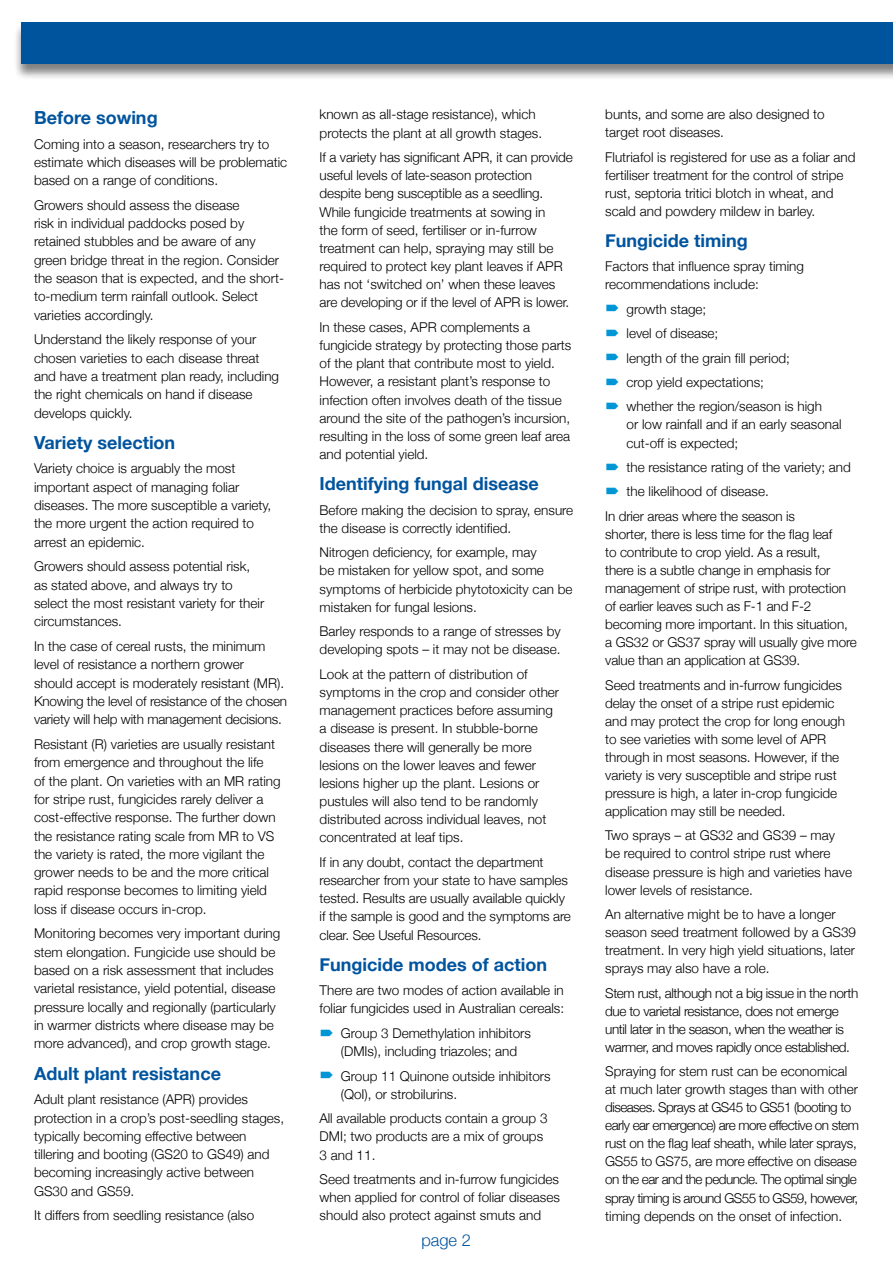
<style>
.page{position:relative;width:893px;height:1263px;background:#fff}
.page>*{position:absolute;margin:0;border:0;box-sizing:border-box;transform-origin:0 0}
.t1{font:700 18px "Helvetica Neue";color:#00549e}
.t2{font:300 16.5px "Helvetica Neue";color:#00549e}
.t3{font:300 13.5px/18.3px "Helvetica Neue";color:#000}
.t4{font:300 13.5px/18px "Helvetica Neue";letter-spacing:-.02em;color:#000}
.t5{font:300 13.5px/18px "Helvetica Neue";letter-spacing:-.03em;color:#000}
</style>
<div class="page">
<div style="left:13px;top:22px;width:880px;height:59px;background:#000;opacity:.5"></div>
<div style="left:21px;top:22px;width:872px;height:42px;background:#00549e"></div>
<h1 class="t1" style="left:34px;top:106px;width:125px">Before sowing</h1>
<p class="t3" style="left:34px;top:134px;width:255px">Coming into a season, researchers try to estimate which diseases will be problematic based on a range of conditions.</p>
<p class="t3" style="left:34px;top:196px;width:252px">Growers should assess the disease<br>risk in individual paddocks posed by retained stubbles and be aware of any green bridge threat in the region. Consider the season that is expected, and the short&shy;to-medium term rainfall outlook. Select varieties accordingly.</p>
<p class="t3" style="left:34px;top:330px;width:247px">Understand the likely response of your chosen varieties to each disease threat and have a treatment plan ready, including the right chemicals on hand if disease develops quickly.</p>
<h1 class="t1" style="left:34px;top:431px;width:143px">Variety selection</h1>
<p class="t3" style="left:34px;top:459px;width:239px">Variety choice is arguably the most important aspect of managing foliar diseases. The more susceptible a variety, the more urgent the action required to arrest an epidemic.</p>
<p class="t3" style="left:34px;top:557px;width:232px">Growers should assess potential risk, as stated above, and always try to select the most resistant variety for their circumstances.</p>
<p class="t3" style="left:34px;top:637px;width:255px">In the case of cereal rusts, the minimum level of resistance a northern grower<br>should accept is moderately resistant (MR).<br>Knowing the level of resistance of the chosen variety will help with management decisions.</p>
<p class="t3" style="left:34px;top:735px;width:248px">Resistant (R) varieties are usually resistant from emergence and throughout the life<br>of the plant. On varieties with an MR rating for stripe rust, fungicides rarely deliver a cost-effective response. The further down the resistance rating scale from MR to VS the variety is rated, the more vigilant the grower needs to be and the more critical rapid response becomes to limiting yield loss if disease occurs in-crop.</p>
<p class="t3" style="left:34px;top:924px;width:248px">Monitoring becomes very important during stem elongation. Fungicide use should be based on a risk assessment that includes varietal resistance, yield potential, disease pressure locally and regionally (particularly in warmer districts where disease may be more advanced), and crop growth stage.</p>
<h1 class="t1" style="left:34px;top:1062px;width:188px">Adult plant resistance</h1>
<p class="t3" style="left:34px;top:1090px;width:252px">Adult plant resistance (APR) provides protection in a crop’s post-seedling stages, typically becoming effective between tillering and booting (GS20 to GS49) and becoming increasingly active between GS30 and GS59.</p>
<p class="t3" style="left:34px;top:1206px;width:222px">It differs from seedling resistance (also</p>
<p class="t3" style="left:320px;top:105px;width:224px">known as all-stage resistance), which protects the plant at all growth stages.</p>
<p class="t3" style="left:320px;top:148px;width:255px">If a variety has significant APR, it can provide useful levels of late-season protection despite beng susceptible as a seedling.<br>While fungicide treatments at sowing in<br>the form of seed, fertiliser or in-furrow treatment can help, spraying may still be required to protect key plant leaves if APR has not ‘switched on’ when these leaves are developing or if the level of APR is lower.</p>
<p class="t3" style="left:320px;top:318px;width:253px">In these cases, APR complements a fungicide strategy by protecting those parts of the plant that contribute most to yield.<br>However, a resistant plant’s response to infection often involves death of the tissue around the site of the pathogen’s incursion, resulting in the loss of some green leaf area and potential yield.</p>
<h1 class="t1" style="left:320px;top:472px;width:221px">Identifying fungal disease</h1>
<p class="t3" style="left:320px;top:500px;width:255px">Before making the decision to spray, ensure the disease is correctly identified.</p>
<p class="t3" style="left:320px;top:543px;width:254px">Nitrogen deficiency, for example, may<br>be mistaken for yellow spot, and some symptoms of herbicide phytotoxicity can be mistaken for fungal lesions.</p>
<p class="t3" style="left:320px;top:622px;width:243px">Barley responds to a range of stresses by developing spots – it may not be disease.</p>
<p class="t3" style="left:320px;top:665px;width:241px">Look at the pattern of distribution of symptoms in the crop and consider other management practices before assuming a disease is present. In stubble-borne diseases there will generally be more lesions on the lower leaves and fewer lesions higher up the plant. Lesions or pustules will also tend to be randomly distributed across individual leaves, not concentrated at leaf tips.</p>
<p class="t3" style="left:320px;top:853px;width:253px">If in any doubt, contact the department researcher from your state to have samples tested. Results are usually available quickly if the sample is good and the symptoms are clear. See Useful Resources.</p>
<h1 class="t1" style="left:320px;top:953px;width:229px">Fungicide modes of action</h1>
<p class="t3" style="left:320px;top:981px;width:246px">There are two modes of action available in foliar fungicides used in Australian cereals:</p>
<p class="t3" style="left:341px;top:1024px;width:192px">Group 3 Demethylation inhibitors (DMIs), including triazoles; and</p>
<p class="t3" style="left:341px;top:1066px;width:211px">Group 11 Quinone outside inhibitors (QoI), or strobilurins.</p>
<p class="t3" style="left:320px;top:1109px;width:229px">All available products contain a group 3<br>DMI; two products are a mix of groups<br>3 and 11.</p>
<p class="t3" style="left:320px;top:1170px;width:242px;text-align:justify">Seed treatments and in-furrow fungicides when applied for control of foliar diseases should also protect against smuts and</p>
<p class="t2" style="left:421px;top:1230px;width:51px">page 2</p>
<p class="t3" style="left:605px;top:105px;width:221px">bunts, and some are also designed to target root diseases.</p>
<p class="t3" style="left:605px;top:148px;width:252px">Flutriafol is registered for use as a foliar and fertiliser treatment for the control of stripe rust, septoria tritici blotch in wheat, and scald and powdery mildew in barley.</p>
<h1 class="t1" style="left:605px;top:229px;width:144px">Fungicide timing</h1>
<p class="t3" style="left:605px;top:257px;width:200px">Factors that influence spray timing recommendations include:</p>
<p class="t3" style="left:626px;top:296px;width:197px;line-height:24.5px">growth stage;<br>level of disease;<br>length of the grain fill period;<br>crop yield expectations;<br>whether the region/season is high</p>
<p class="t3" style="left:626px;top:415px;width:217px">or low rainfall and if an early seasonal cut-off is expected;</p>
<p class="t3" style="left:626px;top:458px;width:226px">the resistance rating of the variety; and</p>
<p class="t3" style="left:626px;top:482px;width:144px">the likelihood of disease.</p>
<p class="t3" style="left:605px;top:506px;width:191px">In drier areas where the season is</p>
<p class="t3" style="left:605px;top:525px;width:253px">shorter, there is less time for the flag leaf<br>to contribute to crop yield. As a result,<br>there is a subtle change in emphasis for management of stripe rust, with protection of earlier leaves such as F-1 and F-2 becoming more important. In this situation, a GS32 or GS37 spray will usually give more value than an application at GS39.</p>
<p class="t3" style="left:605px;top:675px;width:241px">Seed treatments and in-furrow fungicides delay the onset of a stripe rust epidemic and may protect the crop for long enough to see varieties with some level of APR through in most seasons. However, if the variety is very susceptible and stripe rust pressure is high, a later in-crop fungicide application may still be needed.</p>
<p class="t3" style="left:605px;top:826px;width:248px">Two sprays – at GS32 and GS39 – may be required to control stripe rust where disease pressure is high and varieties have lower levels of resistance.</p>
<p class="t3" style="left:605px;top:905px;width:252px">An alternative might be to have a longer season seed treatment followed by a GS39 treatment. In very high yield situations, later sprays may also have a role.</p>
<p class="t5" style="left:605px;top:983px;width:255px">Stem rust, although not a big issue in the north due to varietal resistance, does not emerge until later in the season, when the weather is warmer, and moves rapidly once established.</p>
<p class="t4" style="left:605px;top:1062px;width:255px">Spraying for stem rust can be economical at much later growth stages than with other diseases. Sprays at GS45 to GS51 (booting to early ear emergence) are more effective on stem rust on the flag leaf sheath, while later sprays, GS55 to GS75, are more effective on disease on the ear and the peduncle. The optimal single spray timing is around GS55 to GS59, however, timing depends on the onset of infection.</p>
</div>
